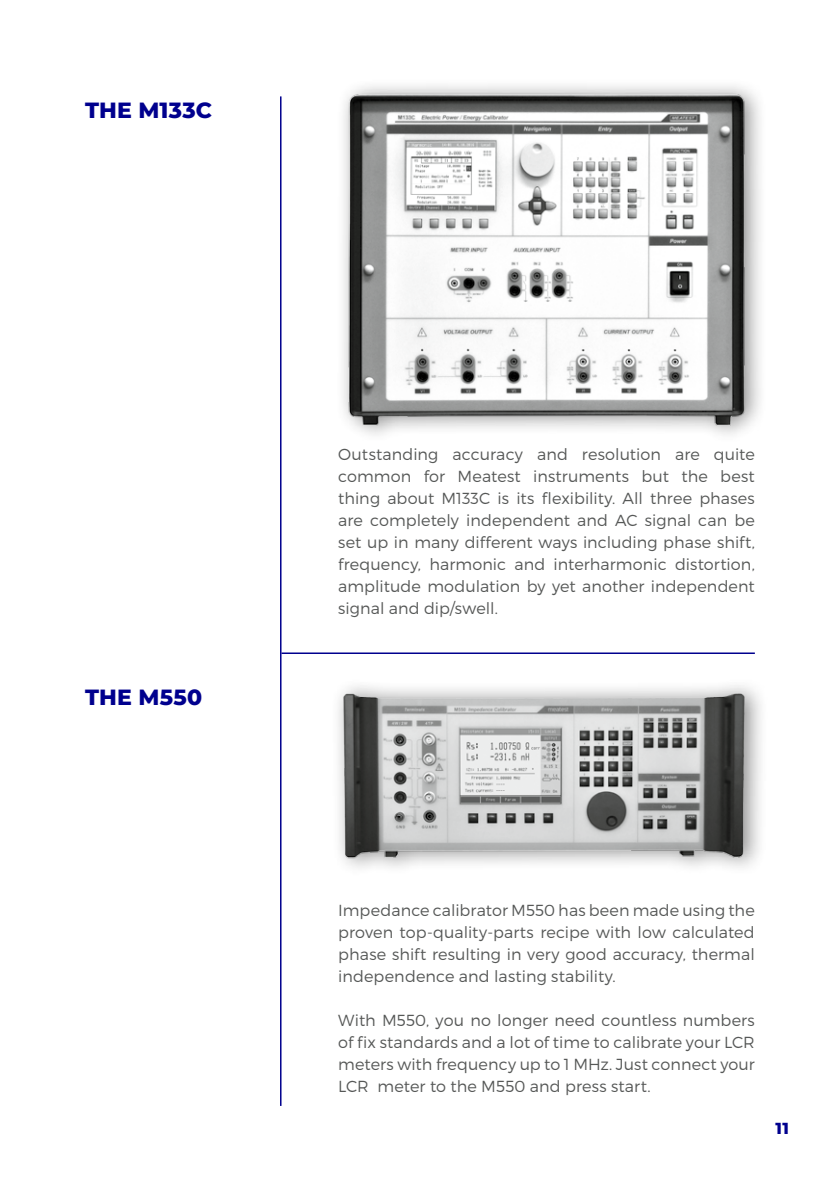
<style>
.page{position:relative;width:840px;height:1191px;background:#fff}
.page>*{position:absolute;margin:0;border:0;box-sizing:border-box;transform-origin:0 0}
.t1{font:800 22px "Montserrat";letter-spacing:.015em;color:#00008e}
.t2{font:300 16px/22px "Montserrat";letter-spacing:.005em;color:#565857;text-align:justify}
.t3{font:800 16px "Montserrat";color:#00008e}
</style>
<div class="page">
<hr style="left:280px;top:96px;width:1px;height:1010px;background:#00008e">
<hr style="left:281px;top:652px;width:473px;height:2px;background:#00008e">
<div style="left:335px;top:78px;width:433px;height:366px;background:#000;opacity:.45"></div>
<img style="left:344px;top:88px;width:412px;height:342px">
<img style="left:338px;top:685px;width:423px;height:183px">
<h1 class="t1" style="left:85px;top:95px;width:128px">THE M133C</h1>
<h1 class="t1" style="left:85px;top:682px;width:119px">THE M550</h1>
<p class="t2" style="left:338px;top:442px;width:418px">Outstanding accuracy and resolution are quite common for Meatest instruments but the best thing about M133C is its flexibility. All three phases are completely independent and AC signal can be set up in many different ways including phase shift, frequency, harmonic and interharmonic distortion, amplitude modulation by yet another independent signal and dip/swell.</p>
<p class="t2" style="left:338px;top:898px;width:418px">Impedance calibrator M550 has been made using the proven top-quality-parts recipe with low calculated phase shift resulting in very good accuracy, thermal independence and lasting stability.</p>
<p class="t2" style="left:338px;top:1008px;width:418px">With M550, you no longer need countless numbers of fix standards and a lot of time to calibrate your LCR meters with frequency up to 1 MHz. Just connect your LCR meter to the M550 and press start.</p>
<p class="t3" style="left:775px;top:1118px;width:15px">11</p>
</div>
